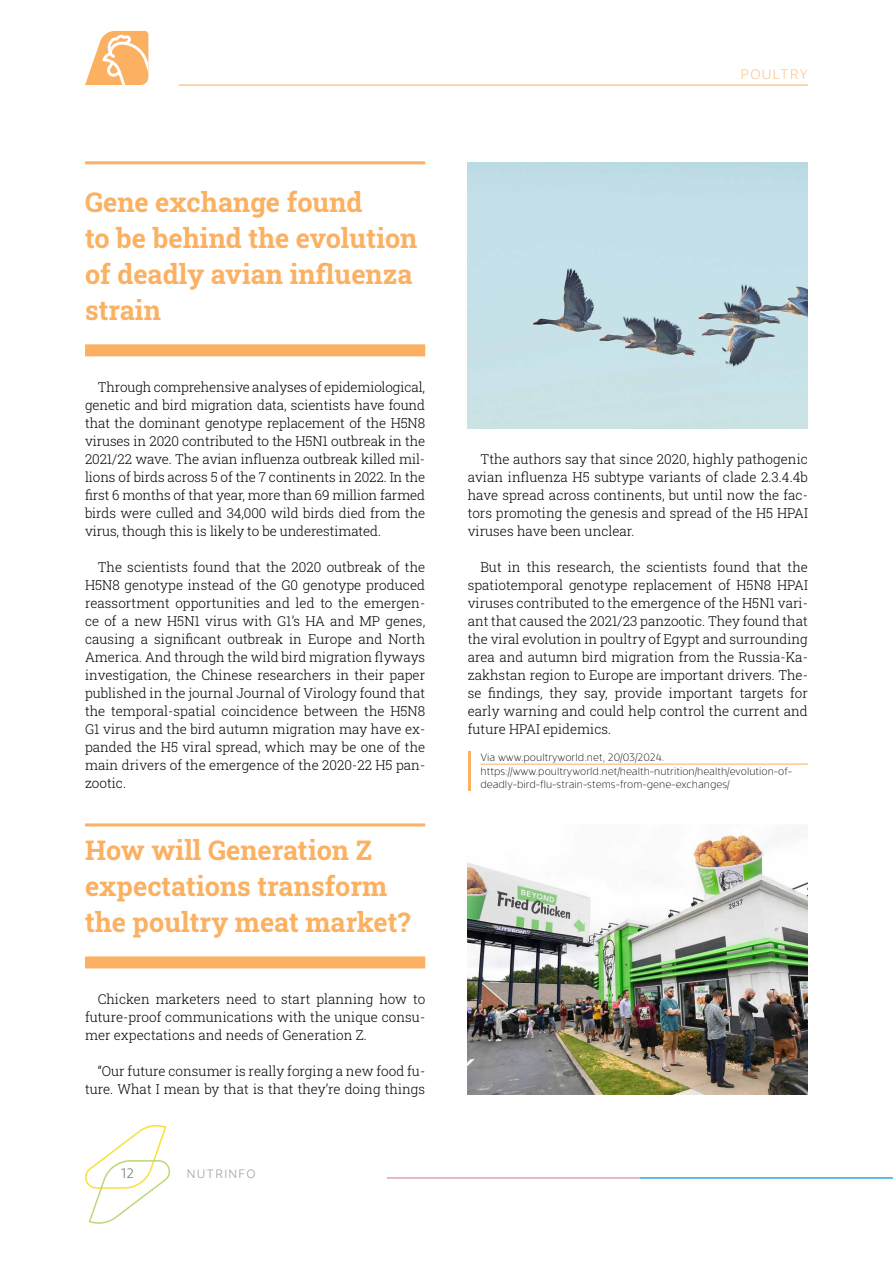
<style>
.page{position:relative;width:893px;height:1263px;background:#fff}
.page>*{position:absolute;margin:0;border:0;box-sizing:border-box;transform-origin:0 0}
.t1{font:700 27px/36px "Roboto Slab";color:#fbb161}
.t2{font:300 13.5px/18px "Roboto Slab";color:#000;text-align:justify}
.t3{font:200 13.5px "Evander";letter-spacing:.105em;color:#fbb161}
.t4{font:300 13.5px "Evander Pro";color:#77787b}
.t5{font:300 12px "Evander Pro";letter-spacing:.105em;color:#9d9fa2}
.t6{font:200 10.5px/13.5px "Evander";color:#000}
</style>
<div class="page">
<svg style="left:85px;top:1125px;width:86px;height:99px"></svg>
<hr style="left:387px;top:1177px;width:253px;height:2px;background:#e0a5ad">
<hr style="left:640px;top:1177px;width:253px;height:2px;background:#2aa9e0">
<hr style="left:179px;top:85px;width:629px;height:1px;background:#fbb161">
<svg style="left:85px;top:31px;width:63px;height:54px"></svg>
<hr style="left:85px;top:161px;width:340px;height:3px;background:#fbb161">
<div style="left:85px;top:344px;width:340px;height:12px;background:#fbb161"></div>
<hr style="left:85px;top:823px;width:340px;height:3px;background:#fbb161">
<div style="left:85px;top:956px;width:340px;height:12px;background:#fbb161"></div>
<img style="left:468px;top:162px;width:340px;height:266px">
<img style="left:468px;top:824px;width:340px;height:270px">
<hr style="left:468px;top:751px;width:2px;height:40px;background:#fbb161">
<hr style="left:480px;top:764px;width:328px;height:1px;background:#fbb161">
<p class="t3" style="left:741px;top:66px;width:69px">POULTRY</p>
<h1 class="t1" style="left:85px;top:184px;width:334px">Gene exchange found<br>to be behind the evolution of deadly avian influenza strain</h1>
<p class="t2" style="left:85px;top:378px;width:342px;text-indent:13px">Through comprehensive analyses of epidemiological, genetic and bird migration data, scientists have found that the dominant genotype replacement of the H5N8 viruses in 2020 contributed to the H5N1 outbreak in the 2021/22 wave. The avian influenza outbreak killed mil&shy;lions of birds across 5 of the 7 continents in 2022. In the first 6 months of that year, more than 69 million farmed birds were culled and 34,000 wild birds died from the virus, though this is likely to be underestimated.</p>
<p class="t2" style="left:85px;top:558px;width:342px;text-indent:13px">The scientists found that the 2020 outbreak of the H5N8 genotype instead of the G0 genotype produced reassortment opportunities and led to the emergen&shy;ce of a new H5N1 virus with G1’s HA and MP genes, causing a significant outbreak in Europe and North America. And through the wild bird migration flyways investigation, the Chinese researchers in their paper published in the journal Journal of Virology found that the temporal-spatial coincidence between the H5N8<br>G1 virus and the bird autumn migration may have ex&shy;panded the H5 viral spread, which may be one of the main drivers of the emergence of the 2020-22 H5 pan&shy;zootic.</p>
<h1 class="t1" style="left:85px;top:832px;width:327px">How will Generation Z expectations transform the poultry meat market?</h1>
<p class="t2" style="left:85px;top:990px;width:342px;text-indent:13px">Chicken marketers need to start planning how to future-proof communications with the unique consu&shy;mer expectations and needs of Generation Z.</p>
<p class="t2" style="left:85px;top:1062px;width:342px;text-align:right">“Our future consumer is really forging a new food fu&shy;ture. What I mean by that is that they’re doing things</p>
<p class="t4" style="left:121px;top:1165px;width:15px">12</p>
<p class="t5" style="left:187px;top:1166px;width:70px">NUTRINFO</p>
<p class="t2" style="left:468px;top:450px;width:342px;text-indent:13px">Tthe authors say that since 2020, highly pathogenic avian influenza H5 subtype variants of clade 2.3.4.4b have spread across continents, but until now the fac&shy;tors promoting the genesis and spread of the H5 HPAI viruses have been unclear.</p>
<p class="t2" style="left:468px;top:558px;width:342px;text-indent:13px">But in this research, the scientists found that the spatiotemporal genotype replacement of H5N8 HPAI viruses contributed to the emergence of the H5N1 vari&shy;ant that caused the 2021/23 panzootic. They found that the viral evolution in poultry of Egypt and surrounding area and autumn bird migration from the Russia-Ka&shy;zakhstan region to Europe are important drivers. The&shy;se findings, they say, provide important targets for early warning and could help control the current and future HPAI epidemics.</p>
<p class="t6" style="left:480px;top:751px;width:313px">Via www.poultryworld.net, 20/03/2024. https://www.poultryworld.net/health-nutrition/health/evolution-of&shy;deadly-bird-flu-strain-stems-from-gene-exchanges/</p>
</div>
